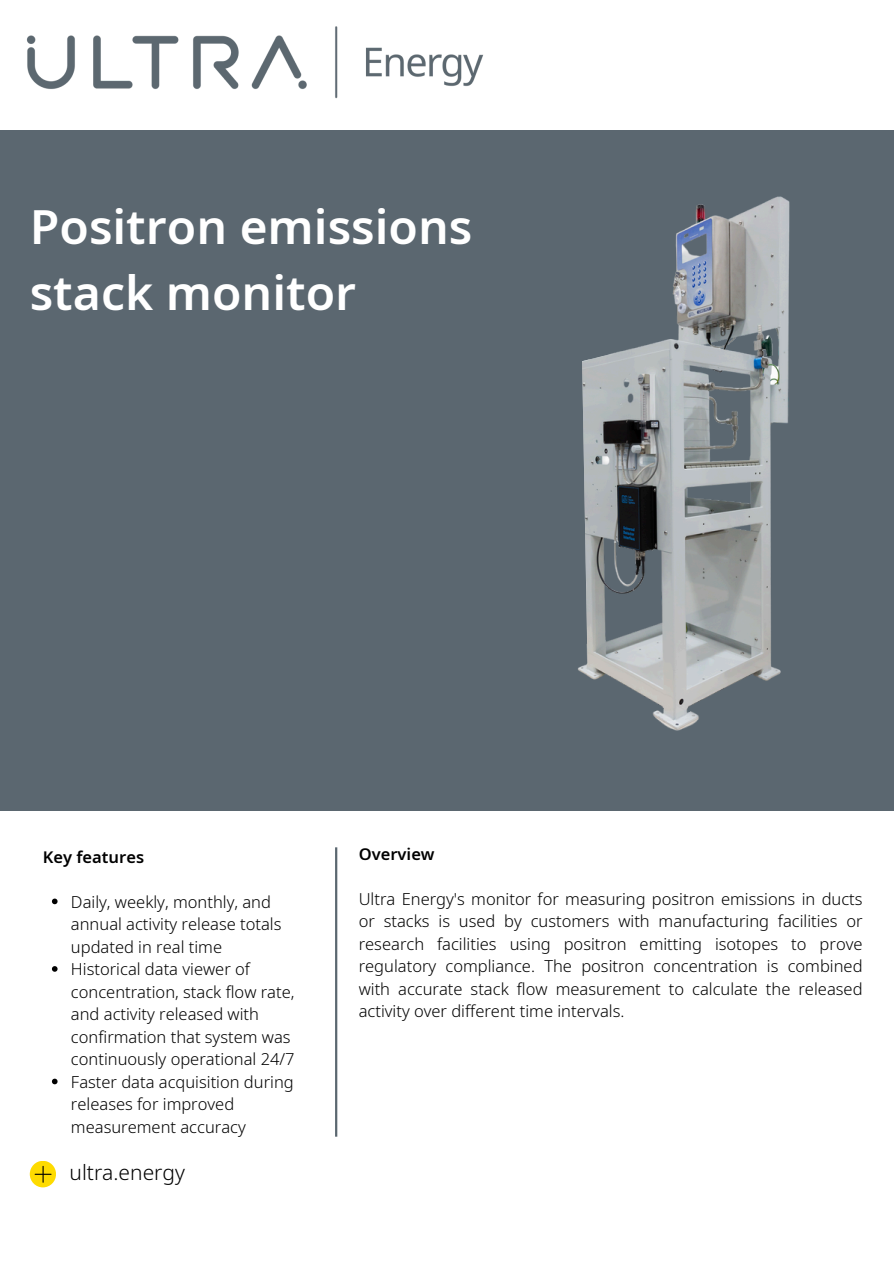
<style>
.page{position:relative;width:894px;height:1264px;background:#fff}
.page>*{position:absolute;margin:0;border:0;box-sizing:border-box;transform-origin:0 0}
.t1{font:600 48px/66.3px "Noto Sans";color:#fff}
.t2{font:300 21px "Noto Sans";color:#000}
.t3{font:300 16.5px/22.5px "Noto Sans";color:#000}
.t4{font:600 16.5px "Noto Sans";color:#000}
</style>
<div class="page">
<hr style="left:335px;top:847px;width:2px;height:289px;background:#5b6770">
<svg style="left:30px;top:1160px;width:26px;height:27px"></svg>
<svg style="left:35px;top:1165px;width:17px;height:17px"></svg>
<div style="left:0;top:130px;width:893px;height:681px;background:#5b6770"></div>
<img style="left:578px;top:196px;width:212px;height:535px">
<svg style="left:52px;top:898px;width:6px;height:6px"></svg>
<svg style="left:52px;top:966px;width:6px;height:5px"></svg>
<svg style="left:52px;top:1078px;width:6px;height:6px"></svg>
<svg style="left:578px;top:372px;width:9px;height:275px"></svg>
<svg style="left:578px;top:233px;width:30px;height:139px"></svg>
<img style="left:27px;top:26px;width:456px;height:73px">
<p class="t1" style="left:30px;top:192px;width:444px">Positron emissions stack monitor</p>
<p class="t4" style="left:43px;top:845px;width:103px">Key features</p>
<p class="t3" style="left:71px;top:889px;width:212px">Daily, weekly, monthly, and annual activity release totals updated in real time</p>
<p class="t3" style="left:71px;top:957px;width:225px">Historical data viewer of concentration, stack flow rate, and activity released with confirmation that system was continuously operational 24/7</p>
<p class="t3" style="left:71px;top:1069px;width:224px">Faster data acquisition during releases for improved measurement accuracy</p>
<p class="t2" style="left:69px;top:1157px;width:117px">ultra.energy</p>
<h1 class="t4" style="left:358px;top:842px;width:77px">Overview</h1>
<h3 class="t3" style="left:358px;top:887px;width:505px;text-align:justify">Ultra Energy's monitor for measuring positron emissions in ducts or stacks is used by customers with manufacturing facilities or research facilities using positron emitting isotopes to prove regulatory compliance. The positron concentration is combined with accurate stack flow measurement to calculate the released activity over different time intervals.</h3>
</div>
